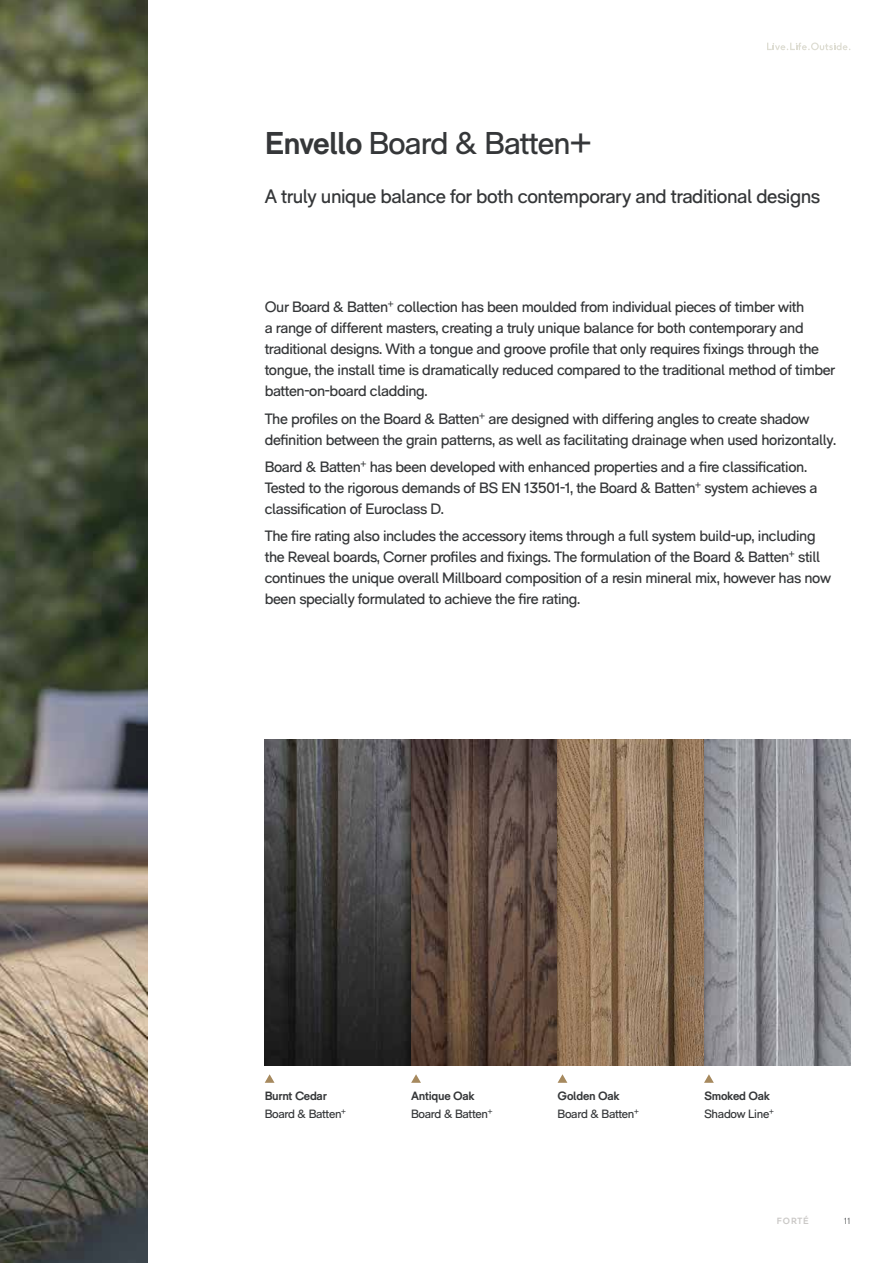
<style>
.page{position:relative;width:893px;height:1263px;background:#fff}
.page>*{position:absolute;margin:0;border:0;box-sizing:border-box;transform-origin:0 0}
.t1{font:31.5px "RM Pro";letter-spacing:-.025em;color:#353739}
.t2{font:19.5px "RM Pro";letter-spacing:-.025em;color:#353739}
.t3{font:15px/21px "RM Pro";letter-spacing:-.025em;color:#353739}
.t4{font:12px/17.1px "RM Pro";letter-spacing:-.025em;color:#353739}
.t5{font:700 9px "RM Pro";letter-spacing:.1em;color:#cbc9c7}
.t6{font:300 9px "RM Pro";color:#353739}
.s1{font-weight:700}
</style>
<div class="page">
<svg style="left:767px;top:43px;width:83px;height:7px"></svg>
<img style="left:0;top:0;width:147px;height:1263px">
<img style="left:265px;top:739px;width:146px;height:327px">
<svg style="left:411px;top:739px;width:147px;height:327px;background:#5b463c"></svg>
<svg style="left:558px;top:739px;width:146px;height:327px;background:#95795d"></svg>
<svg style="left:704px;top:739px;width:146px;height:327px;background:#919297"></svg>
<svg style="left:265px;top:1074px;width:10px;height:9px"></svg>
<svg style="left:411px;top:1074px;width:10px;height:9px"></svg>
<svg style="left:558px;top:1074px;width:9px;height:9px"></svg>
<svg style="left:704px;top:1074px;width:10px;height:9px"></svg>
<h1 class="t1" style="left:265px;top:124px;width:328px"><span class="s1">Envello</span> Board &amp; Batten+</h1>
<h2 class="t2" style="left:265px;top:185px;width:557px">A truly unique balance for both contemporary and traditional designs</h2>
<p class="t3" style="left:265px;top:297px;width:572px">Our Board &amp; Batten<sup>+</sup> collection has been moulded from individual pieces of timber with<br>a range of different masters, creating a truly unique balance for both contemporary and traditional designs. With a tongue and groove profile that only requires fixings through the tongue, the install time is dramatically reduced compared to the traditional method of timber batten-on-board cladding.</p>
<p class="t3" style="left:265px;top:408px;width:573px">The profiles on the Board &amp; Batten<sup>+</sup> are designed with differing angles to create shadow definition between the grain patterns, as well as facilitating drainage when used horizontally.</p>
<p class="t3" style="left:265px;top:457px;width:554px">Board &amp; Batten<sup>+</sup> has been developed with enhanced properties and a fire classification.<br>Tested to the rigorous demands of BS EN 13501-1, the Board &amp; Batten<sup>+</sup> system achieves a classification of Euroclass D.</p>
<p class="t3" style="left:265px;top:526px;width:568px">The fire rating also includes the accessory items through a full system build-up, including the Reveal boards, Corner profiles and fixings. The formulation of the Board &amp; Batten<sup>+</sup> still continues the unique overall Millboard composition of a resin mineral mix, however has now been specially formulated to achieve the fire rating.</p>
<p class="t4" style="left:265px;top:1088px;width:83px"><span class="s1">Burnt Cedar<br></span>Board &amp; Batten<sup>+</sup></p>
<p class="t4" style="left:558px;top:1088px;width:83px"><span class="s1">Golden Oak<br></span>Board &amp; Batten<sup>+</sup></p>
<p class="t4" style="left:411px;top:1088px;width:83px"><span class="s1">Antique Oak<br></span>Board &amp; Batten<sup>+</sup></p>
<p class="t4" style="left:704px;top:1088px;width:71px"><span class="s1">Smoked Oak<br></span>Shadow Line<sup>+</sup></p>
<p class="t5" style="left:777px;top:1215px;width:33px">FORTÉ</p>
<p class="t6" style="left:844px;top:1216px;width:8px">11</p>
</div>
